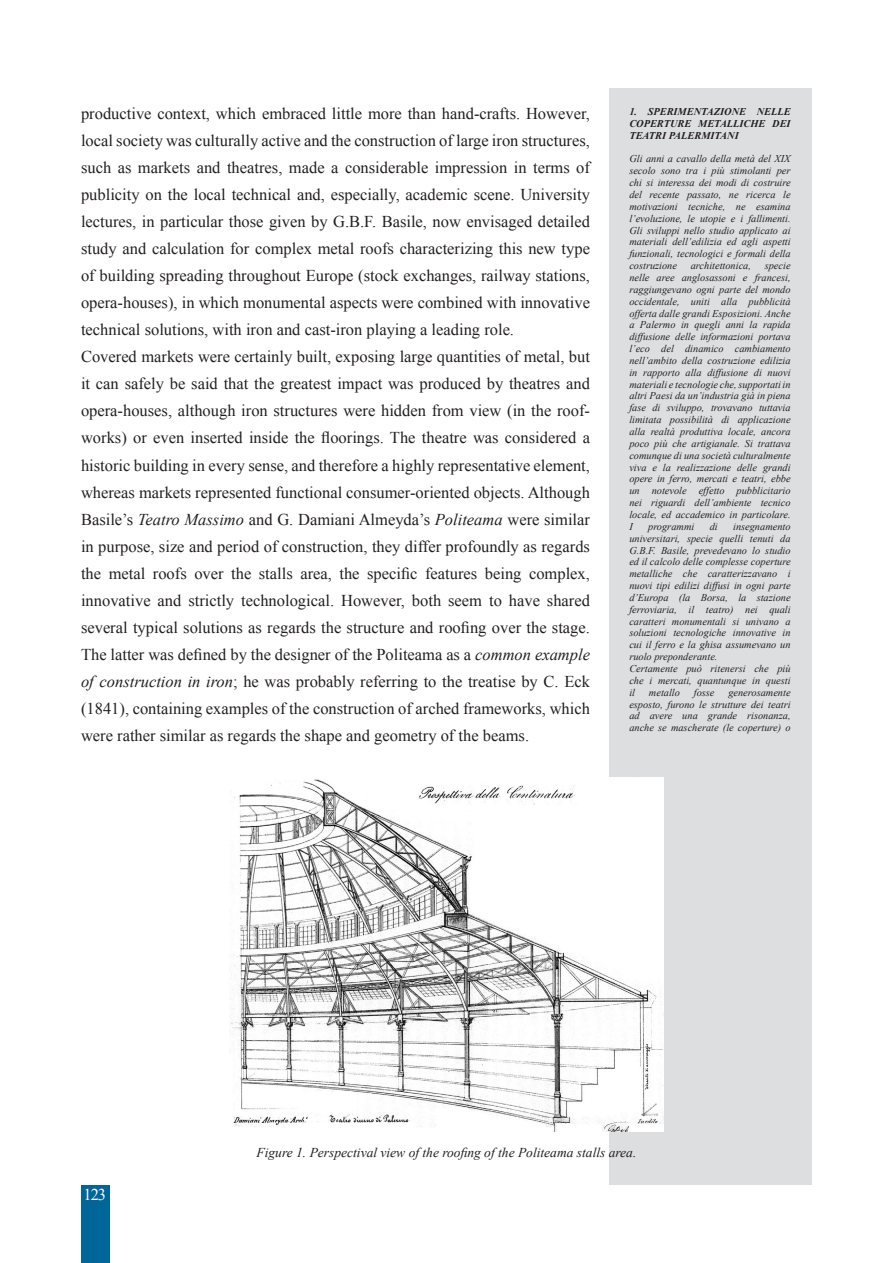
<style>
.page{position:relative;width:893px;height:1263px;background:#fff}
.page>*{position:absolute;margin:0;border:0;box-sizing:border-box;transform-origin:0 0}
.t1{font:16.5px/27px "Times New Roman";color:#231f20;text-align:justify}
.t2{font:16.5px "Times New Roman";color:#fff}
.t3{font:italic 13.5px "Times New Roman";color:#231f20}
.t4{font:italic 10.35px/11.9px "Times New Roman";color:#231f20;text-align:justify}
.t5{font:italic 700 10.35px/11.9px "Times New Roman";color:#231f20;text-align:justify}
.s1{font-style:italic}
</style>
<div class="page">
<div style="left:609px;top:88px;width:203px;height:1097px;background:#dddee0"></div>
<div style="left:81px;top:1185px;width:28px;height:78px;background:#069"></div>
<img style="left:230px;top:777px;width:433px;height:354px">
<p class="t1" style="left:81px;top:100px;width:510px">productive context, which embraced little more than hand-crafts. However, local society was culturally active and the construction of large iron structures, such as markets and theatres, made a considerable impression in terms of publicity on the local technical and, especially, academic scene. University lectures, in particular those given by G.B.F. Basile, now envisaged detailed study and calculation for complex metal roofs characterizing this new type of building spreading throughout Europe (stock exchanges, railway stations, opera-houses), in which monumental aspects were combined with innovative technical solutions, with iron and cast-iron playing a leading role.</p>
<p class="t1" style="left:81px;top:343px;width:510px">Covered markets were certainly built, exposing large quantities of metal, but it can safely be said that the greatest impact was produced by theatres and opera-houses, although iron structures were hidden from view (in the roof&shy;works) or even inserted inside the floorings. The theatre was considered a historic building in every sense, and therefore a highly representative element, whereas markets represented functional consumer-oriented objects. Although Basile’s <span class="s1">Teatro Massimo</span> and G. Damiani Almeyda’s <span class="s1">Politeama</span> were similar in purpose, size and period of construction, they differ profoundly as regards the metal roofs over the stalls area, the specific features being complex, innovative and strictly technological. However, both seem to have shared several typical solutions as regards the structure and roofing over the stage.<br>The latter was defined by the designer of the Politeama as a <span class="s1">common example of construction in iron</span>; he was probably referring to the treatise by C. Eck (1841), containing examples of the construction of arched frameworks, which were rather similar as regards the shape and geometry of the beams.</p>
<p class="t5" style="left:629px;top:105px;width:163px">1. SPERIMENTAZIONE NELLE COPERTURE METALLICHE DEI TEATRI PALERMITANI</p>
<p class="t4" style="left:629px;top:153px;width:163px">Gli anni a cavallo della metà del XIX secolo sono tra i più stimolanti per chi si interessa dei modi di costruire del recente passato, ne ricerca le motivazioni tecniche, ne esamina l’evoluzione, le utopie e i fallimenti.<br>Gli sviluppi nello studio applicato ai materiali dell’edilizia ed agli aspetti funzionali, tecnologici e formali della costruzione</p>
<p class="t4" style="left:691px;top:259px;width:62px">architettonica,</p>
<p class="t4" style="left:629px;top:259px;width:163px;text-indent:135px">specie nelle aree anglosassoni e francesi, raggiungevano ogni parte del mondo occidentale, uniti alla pubblicità offerta dalle grandi Esposizioni. Anche a Palermo in quegli anni la rapida diffusione delle informazioni portava l’eco del dinamico cambiamento nell’ambito della costruzione edilizia in rapporto alla diffusione di nuovi materiali e tecnologie che, supportati in altri Paesi da un’industria già in piena fase di sviluppo, trovavano tuttavia limitata possibilità di applicazione alla realtà produttiva locale, ancora poco più che artigianale. Si trattava comunque di una società culturalmente viva e la realizzazione delle grandi opere in ferro, mercati e teatri, ebbe un notevole effetto pubblicitario nei riguardi dell’ambiente tecnico locale, ed accademico in particolare.<br>I</p>
<p class="t4" style="left:648px;top:520px;width:48px">programmi</p>
<p class="t4" style="left:710px;top:520px;width:10px">di</p>
<p class="t4" style="left:629px;top:520px;width:163px;text-indent:104px">insegnamento universitari, specie quelli tenuti da G.B.F. Basile, prevedevano lo studio ed il calcolo delle complesse coperture metalliche che caratterizzavano i nuovi tipi edilizi diffusi in ogni parte d’Europa (la Borsa, la stazione ferroviaria, il teatro) nei quali caratteri monumentali si univano a soluzioni tecnologiche innovative in cui il ferro e la ghisa assumevano un ruolo preponderante.</p>
<p class="t4" style="left:629px;top:662px;width:163px">Certamente può ritenersi che più che i mercati, quantunque in questi il</p>
<p class="t4" style="left:649px;top:686px;width:33px">metallo</p>
<p class="t4" style="left:694px;top:686px;width:22px">fosse</p>
<p class="t4" style="left:629px;top:686px;width:163px;text-indent:99px">generosamente esposto, furono le strutture dei teatri ad avere una grande risonanza, anche se mascherate (le coperture) o</p>
<p class="t2" style="left:84px;top:1184px;width:24px">123</p>
<p class="t3" style="left:257px;top:1143px;width:381px">Figure 1. Perspectival view of the roofing of the Politeama stalls area.</p>
</div>
